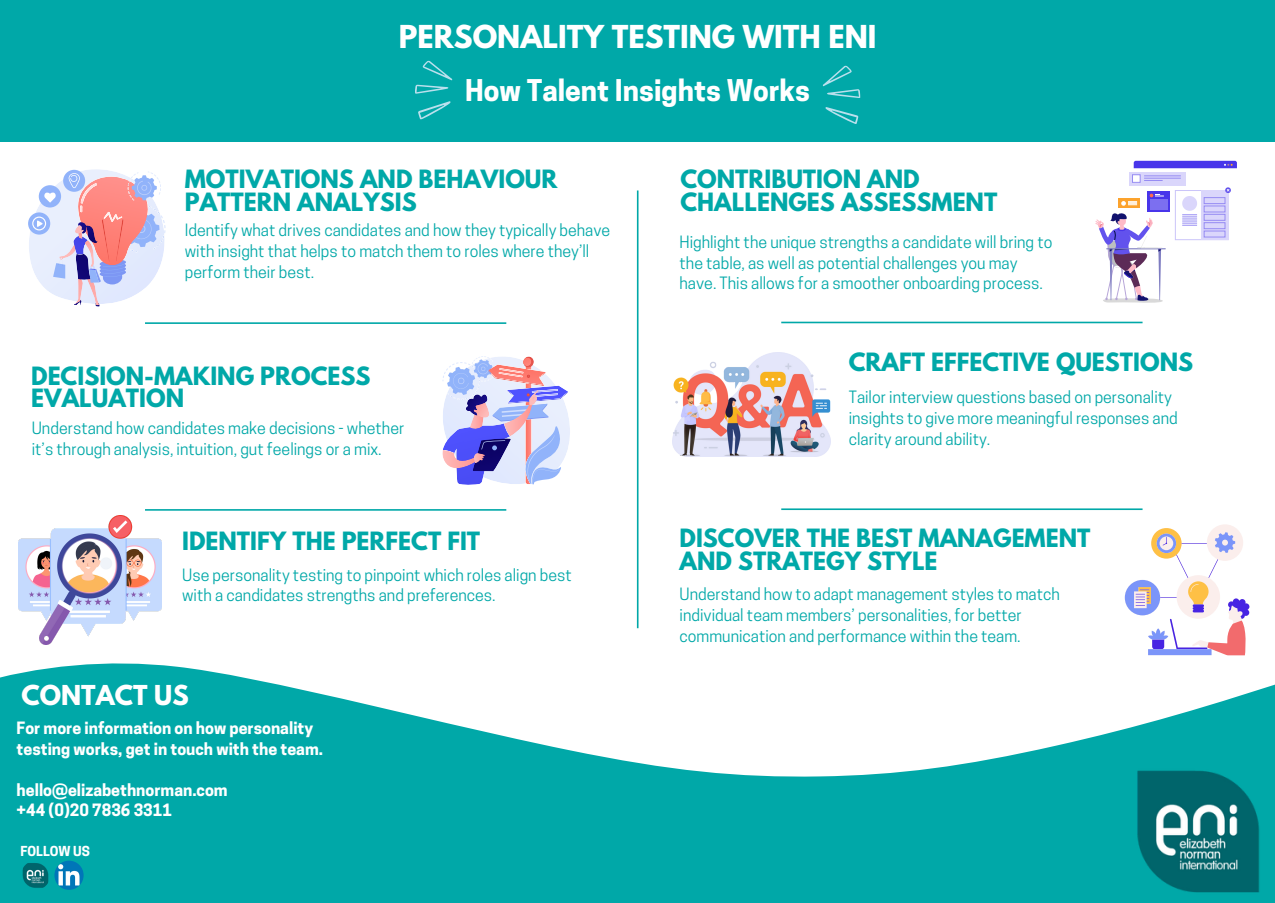
<style>
.page{position:relative;width:1275px;height:903px;background:#fff}
.page>*{position:absolute;margin:0;border:0;box-sizing:border-box;transform-origin:0 0}
.t1{font:700 28.18px "Cooper Hewitt";color:#fff}
.t2{font:700 28px "League Spartan";color:#fff}
.t3{font:700 24.32px "League Spartan";color:#fff}
.t4{font:700 22.4px/22.4px "League Spartan";color:#00a8a8}
.t5{font:15.92px/20.7px "Cooper Hewitt";color:#00a8a8}
.t6{font:700 15.92px/20.7px "Cooper Hewitt";color:#fff}
.t7{font:700 12.95px "Cooper Hewitt";color:#fff}
</style>
<div class="page">
<div style="left:0;top:0;width:1274px;height:142px;background:#00a8a8"></div>
<svg style="left:0;top:663px;width:1274px;height:240px;fill:#00a8a8"></svg>
<svg style="left:415px;top:60px;width:38px;height:60px"></svg>
<svg style="left:822px;top:65px;width:39px;height:59px"></svg>
<hr style="left:781px;top:508px;width:361px;height:2px;background:#00a8a8">
<svg style="left:29px;top:169px;width:136px;height:138px"></svg>
<svg style="left:442px;top:356px;width:126px;height:129px"></svg>
<img style="left:18px;top:516px;width:143px;height:128px">
<img style="left:1124px;top:757px;width:147px;height:145px">
<img style="left:54px;top:861px;width:30px;height:29px;border-radius:50%">
<img style="left:21px;top:861px;width:29px;height:29px;border-radius:50%">
<svg style="left:1095px;top:213px;width:71px;height:90px"></svg>
<svg style="left:1133px;top:161px;width:103px;height:7px"></svg>
<div style="left:1175px;top:190px;width:53px;height:50px;border:1px solid #cbc5f9"></div>
<svg style="left:1182px;top:196px;width:15px;height:30px"></svg>
<svg style="left:1200px;top:191px;width:28px;height:49px"></svg>
<div style="left:1203px;top:197px;width:22px;height:7px;border:1px solid #968cf3"></div>
<div style="left:1203px;top:206px;width:22px;height:6px;border:1px solid #968cf3"></div>
<div style="left:1203px;top:214px;width:22px;height:7px;border:1px solid #968cf3"></div>
<div style="left:1203px;top:222px;width:22px;height:7px;border:1px solid #968cf3"></div>
<div style="left:1203px;top:231px;width:22px;height:6px;border:1px solid #968cf3"></div>
<svg style="left:1225px;top:187px;width:5px;height:6px"></svg>
<svg style="left:1129px;top:172px;width:56px;height:13px"></svg>
<div style="left:1132px;top:175px;width:8px;height:7px;background:#fff"></div>
<div style="left:1132px;top:175px;width:8px;height:8px;border:1px solid #968cf3"></div>
<hr style="left:1144px;top:176px;width:36px;height:1px;background:#968cf3">
<hr style="left:1144px;top:178px;width:36px;height:1px;background:#968cf3">
<svg style="left:1144px;top:180px;width:18px;height:1px"></svg>
<div style="left:1147px;top:192px;width:22px;height:20px;background:#4835ea"></div>
<svg style="left:1149px;top:194px;width:14px;height:3px"></svg>
<div style="left:1149px;top:199px;width:18px;height:11px;background:#7c6ff0"></div>
<div style="left:1118px;top:199px;width:21px;height:9px;background:#fca32d"></div>
<svg style="left:1121px;top:201px;width:16px;height:5px"></svg>
<svg style="left:1124px;top:524px;width:125px;height:131px"></svg>
<img style="left:672px;top:353px;width:158px;height:103px">
<hr style="left:145px;top:509px;width:361px;height:2px;background:#00a8a8">
<hr style="left:145px;top:322px;width:361px;height:2px;background:#00a8a8">
<hr style="left:781px;top:322px;width:361px;height:1px;background:#00a8a8">
<hr style="left:637px;top:190px;width:1px;height:438px;background:#00a8a8">
<h2 class="t2" style="left:399px;top:23px;width:479px">PERSONALITY TESTING WITH ENI</h2>
<p class="t1" style="left:465px;top:80px;width:346px">How Talent Insights Works</p>
<p class="t4" style="left:185px;top:171px;width:374px">MOTIVATIONS AND BEHAVIOUR<br>PATTERN ANALYSIS</p>
<h3 class="t5" style="left:185px;top:222px;width:427px">Identify what drives candidates and how they typically behave with insight that helps to match them to roles where they’ll perform their best.</h3>
<p class="t4" style="left:31px;top:367px;width:341px">DECISION-MAKING PROCESS<br>EVALUATION</p>
<h3 class="t5" style="left:32px;top:420px;width:374px">Understand how candidates make decisions - whether it’s through analysis, intuition, gut feelings or a mix.</h3>
<h1 class="t4" style="left:182px;top:532px;width:299px">IDENTIFY THE PERFECT FIT</h1>
<p class="t5" style="left:182px;top:566px;width:391px">Use personality testing to pinpoint which roles align best with a candidates strengths and preferences.</p>
<h3 class="t3" style="left:21px;top:683px;width:169px">CONTACT US</h3>
<p class="t6" style="left:17px;top:720px;width:308px">For more information on how personality testing works, get in touch with the team.</p>
<p class="t6" style="left:17px;top:782px;width:212px">hello@elizabethnorman.com +44 (0)20 7836 3311</p>
<p class="t7" style="left:20px;top:847px;width:71px">FOLLOW US</p>
<p class="t4" style="left:680px;top:171px;width:318px">CONTRIBUTION AND<br>CHALLENGES ASSESSMENT</p>
<p class="t5" style="left:679px;top:234px;width:374px">Highlight the unique strengths a candidate will bring to the table, as well as potential challenges you may have. This allows for a smoother onboarding process.</p>
<h3 class="t4" style="left:848px;top:354px;width:346px">CRAFT EFFECTIVE QUESTIONS</h3>
<p class="t5" style="left:848px;top:389px;width:330px">Tailor interview questions based on personality insights to give more meaningful responses and clarity around ability.</p>
<p class="t4" style="left:679px;top:530px;width:412px">DISCOVER THE BEST MANAGEMENT<br>AND STRATEGY STYLE</p>
<p class="t5" style="left:679px;top:586px;width:382px">Understand how to adapt management styles to match individual team members’ personalities, for better communication and performance within the team.</p>
</div>
